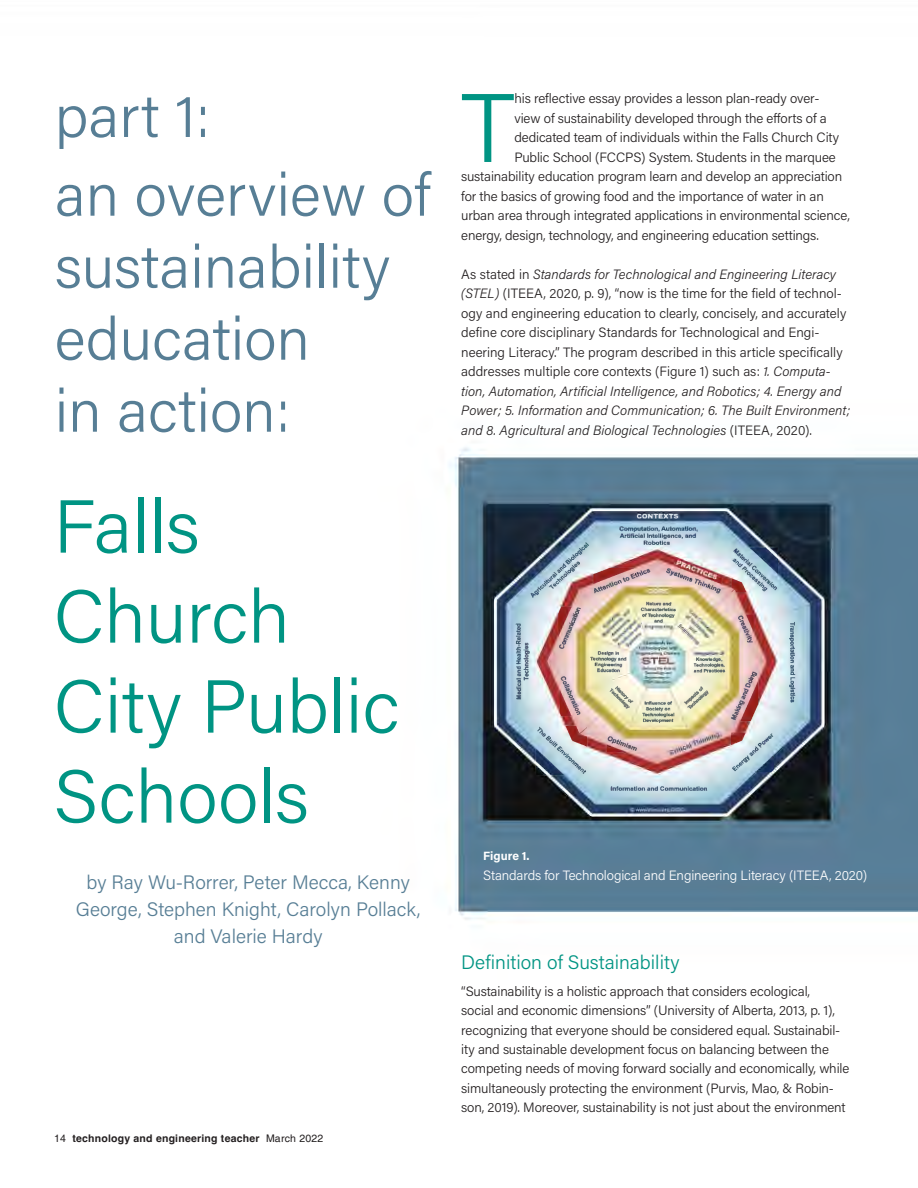
<style>
.page{position:relative;width:918px;height:1188px;background:#fff}
.page>*{position:absolute;margin:0;border:0;box-sizing:border-box;transform-origin:0 0}
.Body_Text_9_13{font:300 97.35px "Acumin Pro";color:#009483}
.Title_2{font:300 75px/90px "Acumin Pro";color:#009483}
.Title_2-2{font:300 60px/72px "Acumin Pro";color:#577e95}
.Author{font:300 19.5px/27px "Acumin Pro";color:#577e95;text-align:center}
.Paragraph_Header{font:300 19.5px "Acumin Pro";color:#009483}
.Body_Text_9_13-2{font:300 13.5px/19.5px "Acumin Pro";letter-spacing:-.01em;color:#231f20}
.Body_Text_9_13-3{font:300 13.5px "Acumin Pro";letter-spacing:-.01em;color:#fff}
.t1{font:700 12px "Acumin Pro";color:#fff}
.t2{font:700 10.5px "Helvetica";letter-spacing:.02em;color:#231f20}
.s1{font-weight:400}
.s2{font-style:italic}
</style>
<div class="page">
<img style="left:449px;top:447px;width:469px;height:473px">
<p class="Title_2-2" style="left:55px;top:78px;width:157px">part 1:</p>
<p class="Title_2-2" style="left:55px;top:156px;width:377px">an overview of sustainability education<br>in action:</p>
<p class="Title_2" style="left:54px;top:479px;width:348px">Falls<br>Church<br>City Public<br>Schools</p>
<p class="Author" style="left:76px;top:868px;width:346px">by Ray Wu-Rorrer, Peter Mecca, Kenny<br>George, Stephen Knight, Carolyn Pollack, and Valerie Hardy</p>
<p class="t2" style="left:54px;top:1132px;width:271px"><span class="s1">14</span> technology and engineering teacher <span class="s1">March 2022</span></p>
<p class="Body_Text_9_13" style="left:461px;top:61px;width:55px">T</p>
<p class="Body_Text_9_13-2" style="left:514px;top:88px;width:306px">his reflective essay provides a lesson plan-ready over-</p>
<p class="Body_Text_9_13-2" style="left:514px;top:108px;width:314px">view of sustainability developed through the efforts of a</p>
<p class="Body_Text_9_13-2" style="left:514px;top:127px;width:326px">dedicated team of individuals within the Falls Church City</p>
<p class="Body_Text_9_13-2" style="left:514px;top:147px;width:323px">Public School (FCCPS) System. Students in the marquee</p>
<p class="Body_Text_9_13-2" style="left:461px;top:166px;width:383px">sustainability education program learn and develop an appreciation</p>
<p class="Body_Text_9_13-2" style="left:461px;top:186px;width:364px">for the basics of growing food and the importance of water in an</p>
<p class="Body_Text_9_13-2" style="left:461px;top:205px;width:390px">urban area through integrated applications in environmental science,</p>
<p class="Body_Text_9_13-2" style="left:461px;top:225px;width:359px">energy, design, technology, and engineering education settings.</p>
<p class="Body_Text_9_13-2" style="left:461px;top:264px;width:391px">As stated in <span class="s2">Standards for Technological and Engineering Literacy (STEL)</span> (ITEEA, 2020, p. 9), “now is the time for the field of technol&shy;ogy and engineering education to clearly, concisely, and accurately define core disciplinary Standards for Technological and Engi&shy;neering Literacy.” The program described in this article specifically addresses multiple core contexts (Figure 1) such as: <span class="s2">1. Computa&shy;tion, Automation, Artificial Intelligence, and Robotics; 4. Energy and Power; 5. Information and Communication; 6. The Built Environment; and 8. Agricultural and Biological Technologies</span> (ITEEA, 2020).</p>
<p class="t1" style="left:483px;top:848px;width:48px">Figure 1.</p>
<p class="Body_Text_9_13-3" style="left:483px;top:866px;width:385px">Standards for Technological and Engineering Literacy (ITEEA, 2020)</p>
<p class="Paragraph_Header" style="left:461px;top:949px;width:220px">Definition of Sustainability</p>
<p class="Body_Text_9_13-2" style="left:461px;top:981px;width:390px">“Sustainability is a holistic approach that considers ecological,<br>social and economic dimensions” (University of Alberta, 2013, p. 1), recognizing that everyone should be considered equal. Sustainabil&shy;ity and sustainable development focus on balancing between the competing needs of moving forward socially and economically, while simultaneously protecting the environment (Purvis, Mao, &amp; Robin&shy;son, 2019). Moreover, sustainability is not just about the environment</p>
</div>
